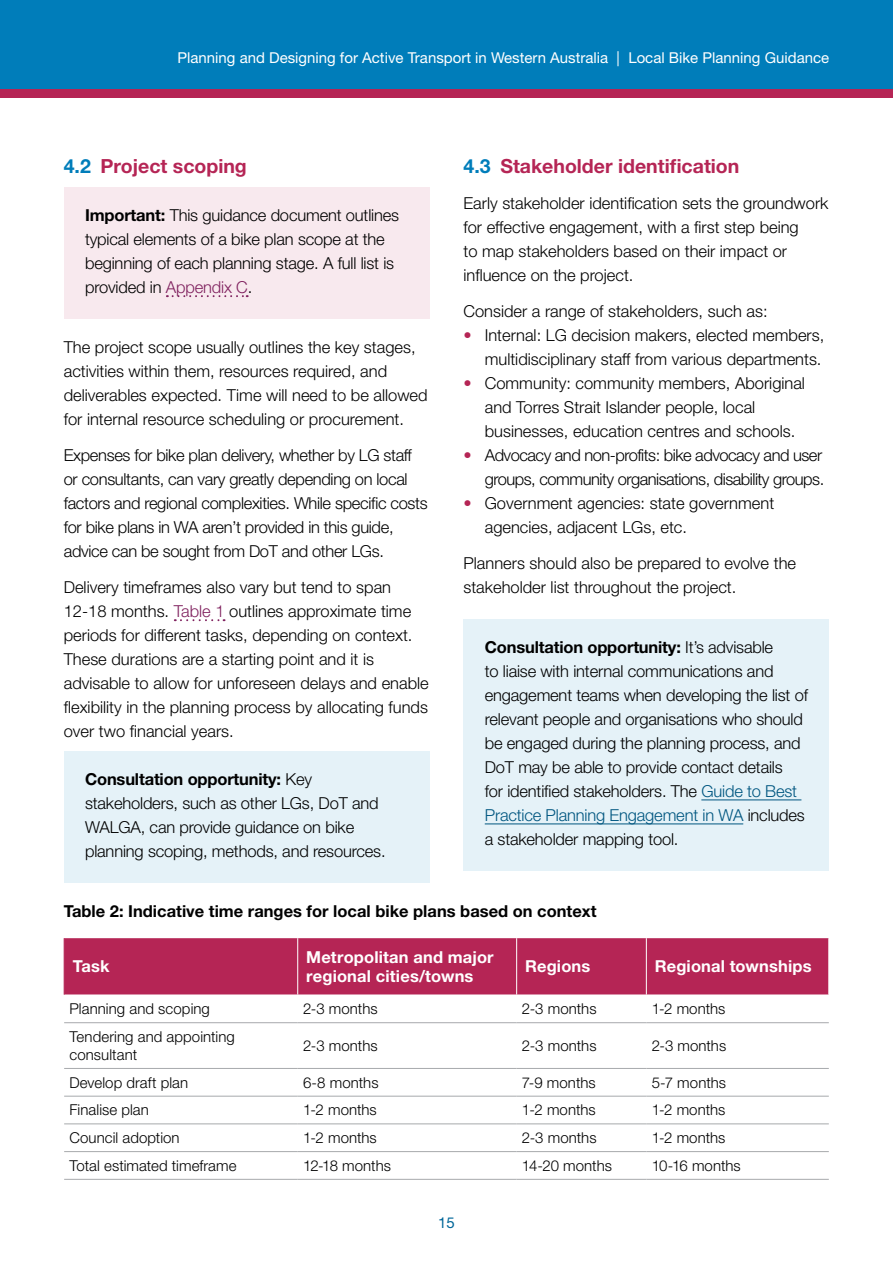
<style>
.page{position:relative;width:893px;height:1263px;background:#fff}
.page>*{position:absolute;margin:0;border:0;box-sizing:border-box;transform-origin:0 0}
.main_auto_List_1_t_H2_numbers_STAGES_-_m{font:700 19.5px "Helvetica Neue LT Std";color:#b52555}
.main_P_Body{font:300 16.5px/24px "Helvetica Neue LT Std";color:#000}
.main_P_Body-2{font:300 16.5px/24px "Helvetica Neue LT Std";letter-spacing:-.02em;color:#000}
.main_p_Boxed_text_-_muscat{font:300 16.5px/24px "Helvetica Neue LT Std";letter-spacing:-.01em;color:#000}
.main_P_Body-3{font:300 16.5px/24px "Helvetica Neue LT Std";letter-spacing:-.03em;color:#000;text-align:right}
.Master_palette_-_DoT_Blue_7461_Table_H2_{font:700 16.5px/19.5px "Helvetica Neue LT Std";letter-spacing:.01em;color:#fff}
.main_H3_List_1_t_H3_table{font:700 16.5px "Helvetica Neue LT Std";color:#000}
.main_P_Body_with_bullets_after{font:300 16.5px "Helvetica Neue LT Std";color:#000}
.Master_palette_-_DoT_Blue_7461_Table_Bod{font:300 15px/18px "Helvetica Neue LT Std";letter-spacing:.005em;color:#000}
.t1{font:15px "Helvetica Neue LT Std";color:#fff}
.main_Tables_P_Table_Body{font:300 15px "Helvetica Neue LT Std";letter-spacing:.005em;color:#000}
.t2{font:15px "Helvetica Neue LT Std";color:#006799}
.s1{color:#007dba}
.s2{font-weight:700}
.s3{color:#80225f}
.s4{color:#b52555}
.s5{color:#005680}
</style>
<div class="page">
<div style="left:64px;top:188px;width:365px;height:131px;background:#f8e9ee"></div>
<svg style="left:167px;top:295px;width:81px;height:2px"></svg>
<svg style="left:175px;top:619px;width:50px;height:2px"></svg>
<div style="left:64px;top:752px;width:365px;height:131px;background:#e5f2f8"></div>
<div style="left:463px;top:620px;width:366px;height:251px;background:#e5f2f8"></div>
<hr style="left:701px;top:799px;width:100px;height:1px;background:#005680">
<hr style="left:485px;top:823px;width:258px;height:1px;background:#005680">
<div style="left:65px;top:938px;width:763px;height:56px;background:#b52555"></div>
<hr style="left:297px;top:938px;width:1px;height:56px;background:#fff">
<hr style="left:516px;top:938px;width:1px;height:56px;background:#fff">
<hr style="left:646px;top:938px;width:1px;height:56px;background:#fff">
<hr style="left:64px;top:1179px;width:234px;height:1px;background:#a7a9ac">
<hr style="left:298px;top:1179px;width:219px;height:1px;background:#a7a9ac">
<hr style="left:517px;top:1179px;width:129px;height:1px;background:#a7a9ac">
<hr style="left:646px;top:1179px;width:183px;height:1px;background:#a7a9ac">
<hr style="left:64px;top:938px;width:1px;height:56px;background:#b52555">
<hr style="left:298px;top:1022px;width:219px;height:1px;background:#a7a9ac">
<hr style="left:517px;top:1022px;width:129px;height:1px;background:#a7a9ac">
<hr style="left:646px;top:1022px;width:183px;height:1px;background:#a7a9ac">
<hr style="left:64px;top:1068px;width:234px;height:1px;background:#a7a9ac">
<hr style="left:298px;top:1068px;width:219px;height:1px;background:#a7a9ac">
<hr style="left:517px;top:1068px;width:129px;height:1px;background:#a7a9ac">
<hr style="left:646px;top:1068px;width:183px;height:1px;background:#a7a9ac">
<hr style="left:64px;top:1096px;width:234px;height:1px;background:#a7a9ac">
<hr style="left:298px;top:1096px;width:219px;height:1px;background:#a7a9ac">
<hr style="left:517px;top:1096px;width:129px;height:1px;background:#a7a9ac">
<hr style="left:646px;top:1096px;width:183px;height:1px;background:#a7a9ac">
<hr style="left:64px;top:1123px;width:234px;height:1px;background:#a7a9ac">
<hr style="left:298px;top:1123px;width:219px;height:1px;background:#a7a9ac">
<hr style="left:517px;top:1123px;width:129px;height:1px;background:#a7a9ac">
<hr style="left:646px;top:1123px;width:183px;height:1px;background:#a7a9ac">
<hr style="left:64px;top:1151px;width:234px;height:1px;background:#a7a9ac">
<hr style="left:298px;top:1151px;width:219px;height:1px;background:#a7a9ac">
<hr style="left:517px;top:1151px;width:129px;height:1px;background:#a7a9ac">
<hr style="left:646px;top:1151px;width:183px;height:1px;background:#a7a9ac">
<hr style="left:64px;top:1022px;width:234px;height:1px;background:#a7a9ac">
<div style="left:0;top:0;width:893px;height:91px;background:#007dba"></div>
<div style="left:0;top:89px;width:893px;height:9px;background:#b52555"></div>
<p class="t1" style="left:177px;top:49px;width:653px">Planning and Designing for Active Transport in Western Australia | Local Bike Planning Guidance</p>
<h2 class="main_auto_List_1_t_H2_numbers_STAGES_-_m" style="left:64px;top:154px;width:185px"><span class="s1">4.2</span> Project scoping</h2>
<p class="main_p_Boxed_text_-_muscat" style="left:85px;top:203px;width:316px"><span class="s2">Important:</span> This guidance document outlines typical elements of a bike plan scope at the beginning of each planning stage. A full list is provided in <span class="s3">Appendix C</span>.</p>
<p class="main_P_Body" style="left:64px;top:335px;width:365px">The project scope usually outlines the key stages, activities within them, resources required, and deliverables expected. Time will need to be allowed for internal resource scheduling or procurement.</p>
<p class="main_P_Body-2" style="left:64px;top:443px;width:365px">Expenses for bike plan delivery, whether by LG staff or consultants, can vary greatly depending on local factors and regional complexities. While specific costs for bike plans in WA aren’t provided in this guide, advice can be sought from DoT and other LGs.</p>
<p class="main_P_Body" style="left:64px;top:575px;width:366px">Delivery timeframes also vary but tend to span 12‑18 months. <span class="s3">Table 1</span> outlines approximate time periods for different tasks, depending on context.<br>These durations are a starting point and it is advisable to allow for unforeseen delays and enable flexibility in the planning process by allocating funds over two financial years.</p>
<p class="main_P_Body" style="left:85px;top:767px;width:302px"><span class="s2">Consultation opportunity:</span> Key stakeholders, such as other LGs, DoT and WALGA, can provide guidance on bike planning scoping, methods, and resources.</p>
<h2 class="main_auto_List_1_t_H2_numbers_STAGES_-_m" style="left:463px;top:154px;width:277px"><span class="s1">4.3</span> Stakeholder identification</h2>
<p class="main_P_Body" style="left:463px;top:191px;width:366px">Early stakeholder identification sets the groundwork for effective engagement, with a first step being<br>to map stakeholders based on their impact or influence on the project.</p>
<p class="main_P_Body_with_bullets_after" style="left:463px;top:301px;width:306px">Consider a range of stakeholders, such as:</p>
<p class="main_P_Body" style="left:463px;top:323px;width:362px;text-align:right"><span class="s4">•</span> Internal: LG decision makers, elected members, multidisciplinary staff from various departments.</p>
<p class="main_P_Body" style="left:485px;top:371px;width:322px;text-indent:-21px"><span class="s4">•</span> Community: community members, Aboriginal and Torres Strait Islander people, local businesses, education centres and schools.</p>
<p class="main_P_Body-3" style="left:463px;top:443px;width:362px"><span class="s4">•</span> Advocacy and non‑profits: bike advocacy and user groups, community organisations, disability groups.</p>
<p class="main_P_Body" style="left:485px;top:491px;width:291px;text-indent:-21px"><span class="s4">•</span> Government agencies: state government agencies, adjacent LGs, etc.</p>
<p class="main_P_Body" style="left:463px;top:551px;width:334px">Planners should also be prepared to evolve the stakeholder list throughout the project.</p>
<p class="main_P_Body" style="left:485px;top:635px;width:325px"><span class="s2">Consultation opportunity:</span> It’s advisable<br>to liaise with internal communications and engagement teams when developing the list of relevant people and organisations who should be engaged during the planning process, and DoT may be able to provide contact details<br>for identified stakeholders. The <span class="s5">Guide to Best Practice Planning Engagement in WA</span> includes a stakeholder mapping tool.</p>
<h3 class="main_H3_List_1_t_H3_table" style="left:64px;top:901px;width:534px">Table 2: Indicative time ranges for local bike plans based on context</h3>
<p class="Master_palette_-_DoT_Blue_7461_Table_H2_" style="left:73px;top:956px;width:39px">Task</p>
<p class="Master_palette_-_DoT_Blue_7461_Table_H2_" style="left:306px;top:947px;width:189px">Metropolitan and major regional cities/towns</p>
<p class="Master_palette_-_DoT_Blue_7461_Table_H2_" style="left:525px;top:956px;width:67px">Regions</p>
<p class="Master_palette_-_DoT_Blue_7461_Table_H2_" style="left:655px;top:956px;width:158px">Regional townships</p>
<p class="main_Tables_P_Table_Body" style="left:69px;top:1000px;width:142px">Planning and scoping</p>
<p class="Master_palette_-_DoT_Blue_7461_Table_Bod" style="left:303px;top:999px;width:76px">2‑3 months</p>
<p class="Master_palette_-_DoT_Blue_7461_Table_Bod" style="left:522px;top:999px;width:76px">2‑3 months</p>
<p class="Master_palette_-_DoT_Blue_7461_Table_Bod" style="left:652px;top:999px;width:75px">1‑2 months</p>
<p class="Master_palette_-_DoT_Blue_7461_Table_Bod" style="left:69px;top:1027px;width:167px">Tendering and appointing consultant</p>
<p class="Master_palette_-_DoT_Blue_7461_Table_Bod" style="left:303px;top:1036px;width:76px">2‑3 months</p>
<p class="Master_palette_-_DoT_Blue_7461_Table_Bod" style="left:522px;top:1036px;width:76px">2‑3 months</p>
<p class="Master_palette_-_DoT_Blue_7461_Table_Bod" style="left:652px;top:1036px;width:76px">2‑3 months</p>
<p class="Master_palette_-_DoT_Blue_7461_Table_Bod" style="left:69px;top:1073px;width:120px">Develop draft plan</p>
<p class="Master_palette_-_DoT_Blue_7461_Table_Bod" style="left:303px;top:1073px;width:77px">6‑8 months</p>
<p class="Master_palette_-_DoT_Blue_7461_Table_Bod" style="left:522px;top:1073px;width:75px">7‑9 months</p>
<p class="Master_palette_-_DoT_Blue_7461_Table_Bod" style="left:652px;top:1073px;width:76px">5‑7 months</p>
<p class="Master_palette_-_DoT_Blue_7461_Table_Bod" style="left:69px;top:1101px;width:81px">Finalise plan</p>
<p class="Master_palette_-_DoT_Blue_7461_Table_Bod" style="left:303px;top:1101px;width:75px">1‑2 months</p>
<p class="Master_palette_-_DoT_Blue_7461_Table_Bod" style="left:522px;top:1101px;width:75px">1‑2 months</p>
<p class="Master_palette_-_DoT_Blue_7461_Table_Bod" style="left:652px;top:1101px;width:75px">1‑2 months</p>
<p class="Master_palette_-_DoT_Blue_7461_Table_Bod" style="left:69px;top:1128px;width:112px">Council adoption</p>
<p class="Master_palette_-_DoT_Blue_7461_Table_Bod" style="left:303px;top:1128px;width:75px">1‑2 months</p>
<p class="Master_palette_-_DoT_Blue_7461_Table_Bod" style="left:522px;top:1128px;width:76px">2‑3 months</p>
<p class="Master_palette_-_DoT_Blue_7461_Table_Bod" style="left:652px;top:1128px;width:75px">1‑2 months</p>
<p class="Master_palette_-_DoT_Blue_7461_Table_Bod" style="left:69px;top:1156px;width:169px">Total estimated timeframe</p>
<p class="Master_palette_-_DoT_Blue_7461_Table_Bod" style="left:303px;top:1156px;width:89px">12‑18 months</p>
<p class="Master_palette_-_DoT_Blue_7461_Table_Bod" style="left:522px;top:1156px;width:92px">14‑20 months</p>
<p class="Master_palette_-_DoT_Blue_7461_Table_Bod" style="left:652px;top:1156px;width:91px">10‑16 months</p>
<p class="t2" style="left:438px;top:1214px;width:18px">15</p>
</div>
